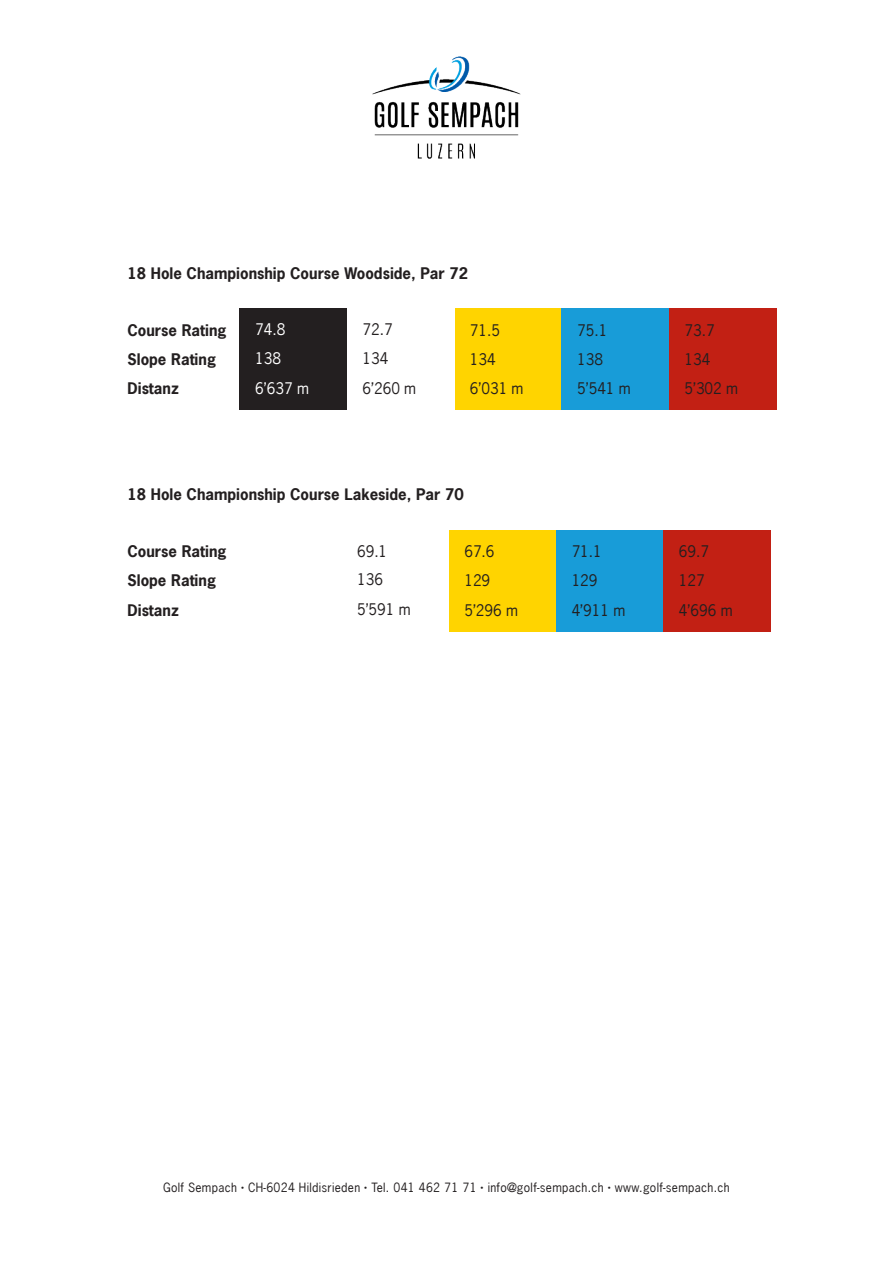
<style>
.page{position:relative;width:893px;height:1263px;background:#fff}
.page>*{position:absolute;margin:0;border:0;box-sizing:border-box;transform-origin:0 0}
.t1{font:700 15px "News Gothic";color:#231f20}
.t2{font:15px "News Gothic";color:#231f20}
.t3{font:15px "News Gothic";color:#fff}
.Standard_Klein{font:12px "News Gothic";letter-spacing:.025em;color:#231f20}
.s1{font-size:6px}
</style>
<div class="page">
<div style="left:454px;top:309px;width:108px;height:101px;background:#ffd400"></div>
<div style="left:562px;top:309px;width:107px;height:101px;background:#189cd8"></div>
<div style="left:669px;top:309px;width:107px;height:101px;background:#c22014"></div>
<div style="left:240px;top:309px;width:107px;height:101px;background:#231f20"></div>
<img style="left:372px;top:56px;width:149px;height:102px">
<div style="left:449px;top:530px;width:107px;height:101px;background:#ffd400"></div>
<div style="left:556px;top:530px;width:108px;height:101px;background:#189cd8"></div>
<div style="left:664px;top:530px;width:107px;height:101px;background:#c22014"></div>
<p class="t1" style="left:128px;top:263px;width:342px">18 Hole Championship Course Woodside, Par 72</p>
<p class="t1" style="left:128px;top:320px;width:100px">Course Rating</p>
<p class="t1" style="left:128px;top:349px;width:90px">Slope Rating</p>
<p class="t1" style="left:128px;top:379px;width:53px">Distanz</p>
<p class="t3" style="left:255px;top:320px;width:32px">74.8</p>
<p class="t3" style="left:255px;top:349px;width:27px">138</p>
<p class="t3" style="left:255px;top:379px;width:55px">6’637 m</p>
<p class="t2" style="left:362px;top:320px;width:32px">72.7</p>
<p class="t2" style="left:362px;top:349px;width:27px">134</p>
<p class="t2" style="left:362px;top:379px;width:55px">6’260 m</p>
<p class="t2" style="left:470px;top:321px;width:32px">71.5</p>
<p class="t2" style="left:470px;top:349px;width:27px">134</p>
<p class="t2" style="left:470px;top:379px;width:55px">6’031 m</p>
<p class="t1" style="left:128px;top:484px;width:338px">18 Hole Championship Course Lakeside, Par 70</p>
<p class="t1" style="left:128px;top:541px;width:100px">Course Rating</p>
<p class="t1" style="left:128px;top:570px;width:90px">Slope Rating</p>
<p class="t1" style="left:128px;top:600px;width:53px">Distanz</p>
<p class="t2" style="left:357px;top:541px;width:32px">69.1</p>
<p class="t2" style="left:357px;top:570px;width:27px">136</p>
<p class="t2" style="left:357px;top:600px;width:55px">5’591 m</p>
<p class="t2" style="left:464px;top:542px;width:32px">67.6</p>
<p class="t2" style="left:464px;top:570px;width:27px">129</p>
<p class="t2" style="left:464px;top:600px;width:55px">5’296 m</p>
<p class="t2" style="left:577px;top:321px;width:32px">75.1</p>
<p class="t2" style="left:577px;top:349px;width:27px">138</p>
<p class="t2" style="left:577px;top:379px;width:55px">5’541 m</p>
<p class="t2" style="left:572px;top:542px;width:32px">71.1</p>
<p class="t2" style="left:572px;top:570px;width:27px">129</p>
<p class="t2" style="left:572px;top:600px;width:55px">4’911 m</p>
<p class="t2" style="left:684px;top:321px;width:32px">73.7</p>
<p class="t2" style="left:684px;top:349px;width:27px">134</p>
<p class="t2" style="left:684px;top:379px;width:55px">5’302 m</p>
<p class="t2" style="left:679px;top:542px;width:32px">69.7</p>
<p class="t2" style="left:679px;top:570px;width:27px">127</p>
<p class="t2" style="left:679px;top:600px;width:55px">4’696 m</p>
<p class="Standard_Klein" style="left:163px;top:1179px;width:568px">Golf Sempach <span class="s1">•</span> CH-6024 Hildisrieden <span class="s1">•</span> Tel. 041 462 71 71 <span class="s1">•</span> info@golf-sempach.ch <span class="s1">•</span> www.golf-sempach.ch</p>
</div>
